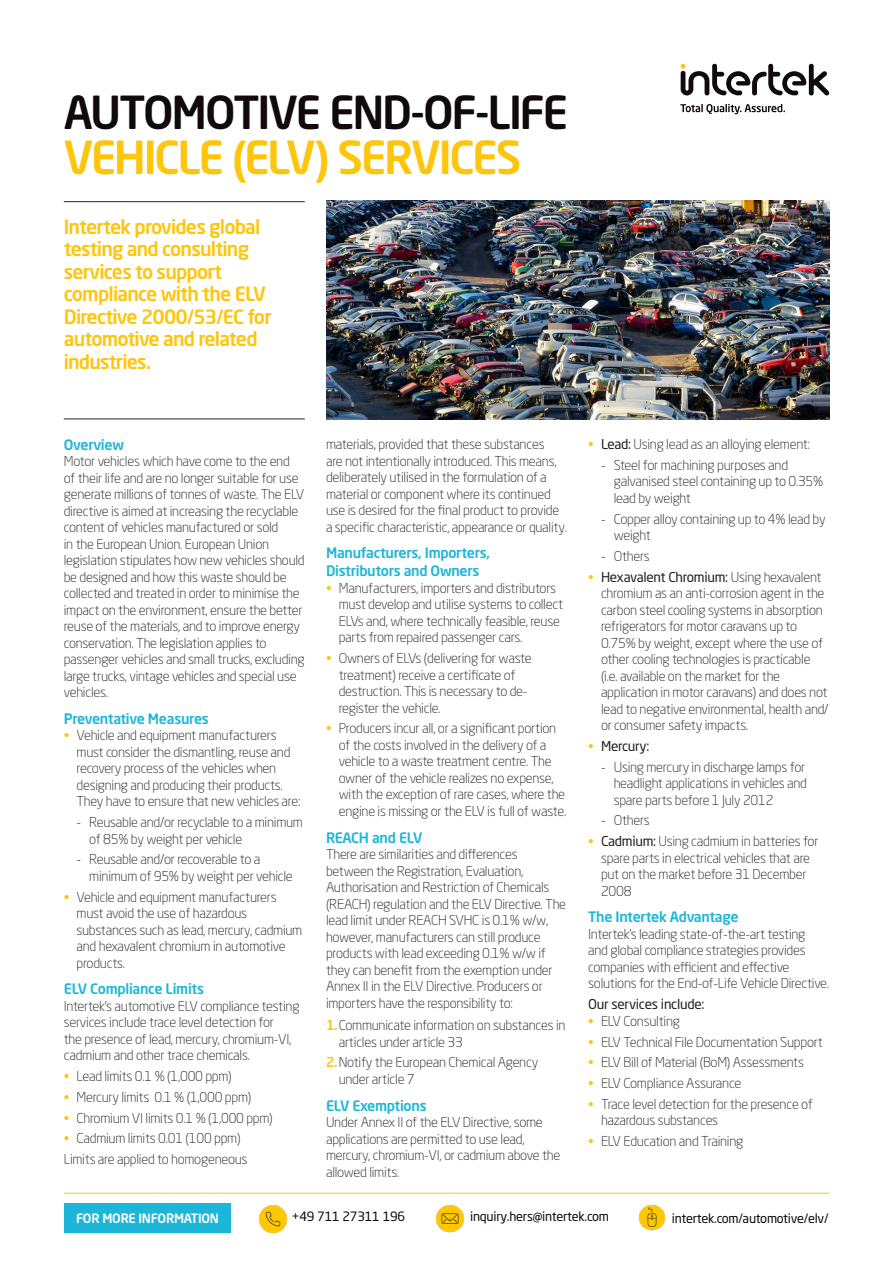
<style>
.page{position:relative;width:893px;height:1263px;background:#fff}
.page>*{position:absolute;margin:0;border:0;box-sizing:border-box;transform-origin:0 0}
.t1{font:500 45px/45px "Neo Sans Std";letter-spacing:-.05em;color:#110a0c}
.Introduction_Paragra{font:500 19.5px/22.5px "Neo Sans Std";letter-spacing:-.04em;color:#fec50d}
.Subheading{font:500 14.25px/18px "Neo Sans Std";letter-spacing:-.02em;color:#1cb6d8}
.Bullet_Text{font:300 13.5px/16.5px "Neo Sans Std";letter-spacing:-.02em;color:#231f20}
.Subheading-2{font:300 13.5px/16.5px "Neo Sans Std";letter-spacing:-.02em;color:#231f20}
.Subheading-3{font:13.5px "Neo Sans Std";letter-spacing:-.02em;color:#231f20}
.Bullet_Text-2{font:13.5px "Neo Sans Std";letter-spacing:-.02em;color:#231f20}
.Contact_Details{font:12.75px "Neo Sans Std";letter-spacing:-.02em;color:#110a0c}
.More_Information{font:500 12.75px "Neo Sans Std";letter-spacing:-.02em;color:#fff}
.s1{color:#fec50d}
.s2{color:#110a0c}
.s3{font-weight:500;color:#fec50d}
.s4{font-weight:400}
.s5{font-weight:300;color:#fec50d}
</style>
<div class="page">
<svg style="left:680px;top:104px;width:105px;height:10px"></svg>
<svg style="left:681px;top:64px;width:148px;height:31px"></svg>
<hr style="left:64px;top:201px;width:241px;height:1px;background:#231f20">
<hr style="left:64px;top:418px;width:241px;height:1px;background:#231f20">
<img style="left:326px;top:201px;width:504px;height:218px">
<div style="left:64px;top:1203px;width:166px;height:30px;background:#1cb6d8"></div>
<img style="left:436px;top:1205px;width:29px;height:28px">
<img style="left:638px;top:1204px;width:27px;height:27px">
<hr style="left:64px;top:1193px;width:765px;height:1px;background:#fec50d">
<img style="left:258px;top:1205px;width:29px;height:28px">
<p class="t1" style="left:64px;top:89px;width:506px">AUTOMOTIVE END-OF-LIFE<br><span class="s1">VEHICLE (ELV) SERVICES</span></p>
<p class="Introduction_Paragra" style="left:64px;top:215px;width:209px">Intertek provides global testing and consulting services to support compliance with the ELV<br>Directive 2000/53/EC for automotive and related industries.</p>
<p class="Subheading" style="left:64px;top:435px;width:62px">Overview</p>
<p class="Bullet_Text" style="left:64px;top:453px;width:242px">Motor vehicles which have come to the end of their life and are no longer suitable for use generate millions of tonnes of waste. The ELV directive is aimed at increasing the recyclable content of vehicles manufactured or sold<br>in the European Union. European Union legislation stipulates how new vehicles should be designed and how this waste should be collected and treated in order to minimise the impact on the environment, ensure the better reuse of the materials, and to improve energy conservation. The legislation applies to passenger vehicles and small trucks, excluding large trucks, vintage vehicles and special use vehicles.</p>
<p class="Subheading" style="left:64px;top:709px;width:147px">Preventative Measures</p>
<p class="Bullet_Text" style="left:77px;top:727px;width:225px;text-indent:-13px"><span class="s1">•</span> Vehicle and equipment manufacturers must consider the dismantling, reuse and recovery process of the vehicles when designing and producing their products.<br>They have to ensure that new vehicles are:</p>
<p class="Bullet_Text" style="left:89px;top:814px;width:215px;text-indent:-13px"><span class="s2">-</span> Reusable and/or recyclable to a minimum of 85% by weight per vehicle</p>
<p class="Bullet_Text" style="left:89px;top:851px;width:205px;text-indent:-13px"><span class="s2">-</span> Reusable and/or recoverable to a minimum of 95% by weight per vehicle</p>
<p class="Bullet_Text" style="left:77px;top:888px;width:227px;text-indent:-13px"><span class="s1">•</span> Vehicle and equipment manufacturers must avoid the use of hazardous substances such as lead, mercury, cadmium and hexavalent chromium in automotive products.</p>
<p class="Subheading" style="left:64px;top:980px;width:142px">ELV Compliance Limits</p>
<p class="Bullet_Text" style="left:64px;top:998px;width:237px">Intertek’s automotive ELV compliance testing services include trace level detection for<br>the presence of lead, mercury, chromium-VI, cadmium and other trace chemicals.</p>
<p class="Bullet_Text" style="left:64px;top:1068px;width:170px"><span class="s1">•</span> Lead limits 0.1 % (1,000 ppm)</p>
<p class="Bullet_Text" style="left:64px;top:1089px;width:189px"><span class="s1">•</span> Mercury limits 0.1 % (1,000 ppm)</p>
<p class="Bullet_Text" style="left:64px;top:1109px;width:211px"><span class="s1">•</span> Chromium VI limits 0.1 % (1,000 ppm)</p>
<p class="Bullet_Text" style="left:64px;top:1130px;width:178px"><span class="s1">•</span> Cadmium limits 0.01 (100 ppm)</p>
<p class="Bullet_Text" style="left:64px;top:1151px;width:185px">Limits are applied to homogeneous</p>
<p class="Bullet_Text" style="left:326px;top:436px;width:242px">materials, provided that these substances<br>are not intentionally introduced. This means, deliberately utilised in the formulation of a material or component where its continued use is desired for the final product to provide a specific characteristic, appearance or quality.</p>
<p class="Subheading" style="left:326px;top:544px;width:166px">Manufacturers, Importers,<br>Distributors and Owners</p>
<p class="Bullet_Text" style="left:339px;top:579px;width:226px;text-indent:-13px"><span class="s1">•</span> Manufacturers, importers and distributors must develop and utilise systems to collect ELVs and, where technically feasible, reuse parts from repaired passenger cars.</p>
<p class="Bullet_Text" style="left:339px;top:650px;width:194px;text-indent:-13px"><span class="s1">•</span> Owners of ELVs (delivering for waste treatment) receive a certificate of destruction. This is necessary to de&shy;register the vehicle.</p>
<p class="Bullet_Text" style="left:339px;top:720px;width:229px;text-indent:-13px"><span class="s1">•</span> Producers incur all, or a significant portion of the costs involved in the delivery of a vehicle to a waste treatment centre. The owner of the vehicle realizes no expense, with the exception of rare cases, where the engine is missing or the ELV is full of waste.</p>
<p class="Subheading" style="left:326px;top:828px;width:98px">REACH and ELV</p>
<p class="Subheading-2" style="left:326px;top:846px;width:242px">There are similarities and differences between the Registration, Evaluation, Authorisation and Restriction of Chemicals (REACH) regulation and the ELV Directive. The lead limit under REACH SVHC is 0.1% w/w, however, manufacturers can still produce products with lead exceeding 0.1% w/w if they can benefit from the exemption under Annex II in the ELV Directive. Producers or importers have the responsibility to:</p>
<p class="Bullet_Text" style="left:339px;top:1017px;width:228px;text-indent:-13px"><span class="s3">1.</span>Communicate information on substances in articles under article 33</p>
<p class="Bullet_Text" style="left:339px;top:1054px;width:201px;text-indent:-13px"><span class="s3">2.</span>Notify the European Chemical Agency under article 7</p>
<p class="Subheading" style="left:326px;top:1096px;width:102px">ELV Exemptions</p>
<p class="Subheading-2" style="left:326px;top:1114px;width:236px">Under Annex II of the ELV Directive, some applications are permitted to use lead, mercury, chromium-VI, or cadmium above the allowed limits.</p>
<p class="Bullet_Text" style="left:588px;top:436px;width:223px"><span class="s1">•</span> <span class="s4">Lead:</span> Using lead as an alloying element:</p>
<p class="Bullet_Text" style="left:614px;top:456px;width:211px;text-indent:-13px"><span class="s2">-</span> Steel for machining purposes and galvanised steel containing up to 0.35% lead by weight</p>
<p class="Bullet_Text" style="left:614px;top:510px;width:213px;text-indent:-13px"><span class="s2">-</span> Copper alloy containing up to 4% lead by weight</p>
<p class="Bullet_Text" style="left:601px;top:547px;width:50px"><span class="s2">-</span> Others</p>
<p class="Bullet_Text" style="left:601px;top:568px;width:229px;text-indent:-13px"><span class="s1">•</span> <span class="s4">Hexavalent Chromium:</span> Using hexavalent chromium as an anti-corrosion agent in the carbon steel cooling systems in absorption refrigerators for motor caravans up to 0.75% by weight, except where the use of other cooling technologies is practicable (i.e. available on the market for the application in motor caravans) and does not lead to negative environmental, health and/ or consumer safety impacts.</p>
<p class="Bullet_Text-2" style="left:588px;top:738px;width:63px"><span class="s5">•</span> Mercury:</p>
<p class="Bullet_Text" style="left:614px;top:758px;width:195px;text-indent:-13px"><span class="s2">-</span> Using mercury in discharge lamps for headlight applications in vehicles and spare parts before 1 July 2012</p>
<p class="Bullet_Text" style="left:601px;top:812px;width:50px"><span class="s2">-</span> Others</p>
<p class="Bullet_Text" style="left:601px;top:833px;width:219px;text-indent:-13px"><span class="s1">•</span> <span class="s4">Cadmium:</span> Using cadmium in batteries for spare parts in electrical vehicles that are put on the market before 31 December<br>2008</p>
<p class="Subheading" style="left:588px;top:908px;width:152px">The Intertek Advantage</p>
<p class="Subheading-2" style="left:588px;top:925px;width:242px">Intertek’s leading state-of-the-art testing<br>and global compliance strategies provides companies with efficient and effective solutions for the End-of-Life Vehicle Directive.</p>
<p class="Subheading-3" style="left:588px;top:996px;width:118px">Our services include:</p>
<p class="Bullet_Text" style="left:588px;top:1012px;width:93px"><span class="s1">•</span> ELV Consulting</p>
<p class="Bullet_Text" style="left:588px;top:1033px;width:236px"><span class="s1">•</span> ELV Technical File Documentation Support</p>
<p class="Bullet_Text" style="left:588px;top:1054px;width:217px"><span class="s1">•</span> ELV Bill of Material (BoM) Assessments</p>
<p class="Bullet_Text" style="left:588px;top:1075px;width:155px"><span class="s1">•</span> ELV Compliance Assurance</p>
<p class="Bullet_Text" style="left:601px;top:1095px;width:213px;text-indent:-13px"><span class="s1">•</span> Trace level detection for the presence of hazardous substances</p>
<p class="Bullet_Text" style="left:588px;top:1133px;width:157px"><span class="s1">•</span> ELV Education and Training</p>
<p class="Contact_Details" style="left:292px;top:1208px;width:115px">+49 711 27311 196</p>
<p class="Contact_Details" style="left:672px;top:1210px;width:158px">intertek.com/automotive/elv/</p>
<p class="More_Information" style="left:76px;top:1210px;width:144px">FOR MORE INFORMATION</p>
<p class="Contact_Details" style="left:470px;top:1209px;width:140px">inquiry.hers@intertek.com</p>
</div>
